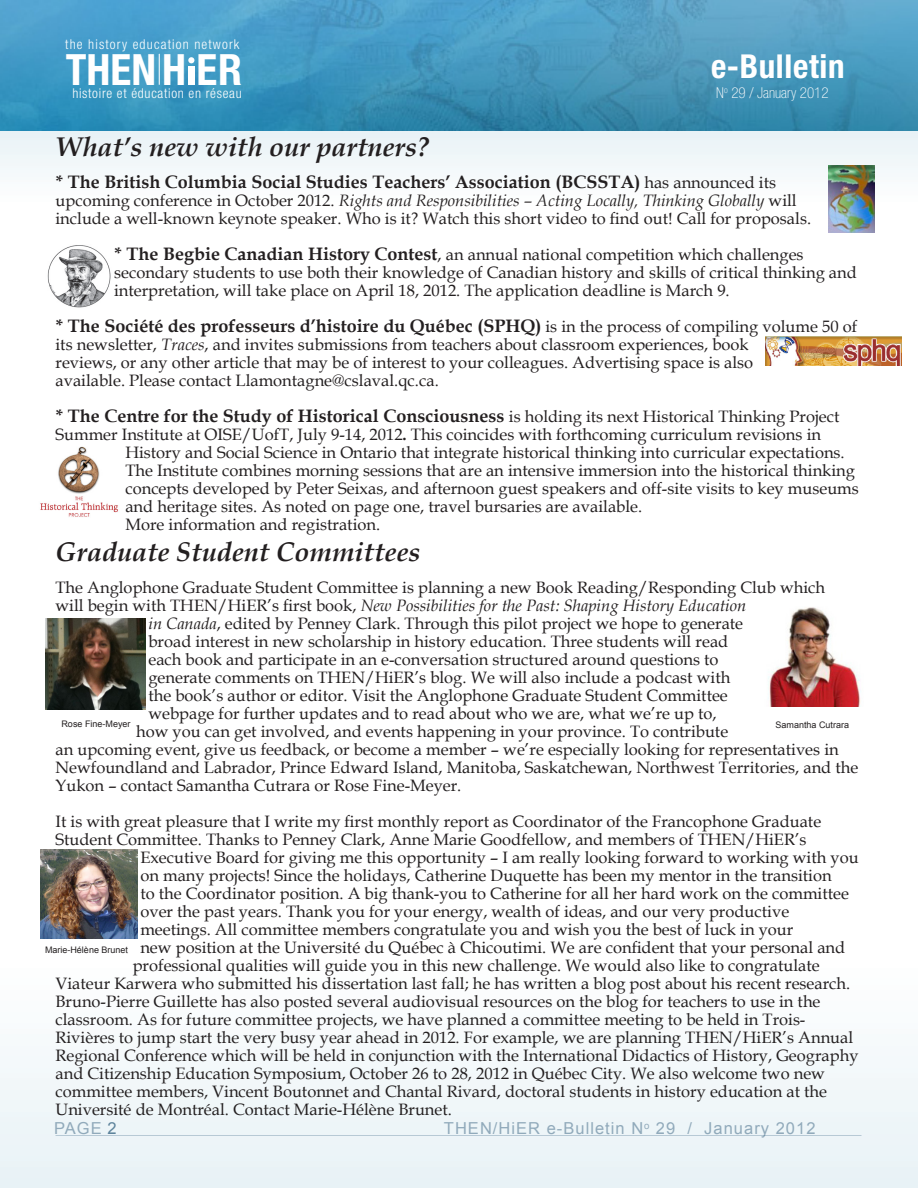
<style>
.page{position:relative;width:918px;height:1188px;background:#fff}
.page>*{position:absolute;margin:0;border:0;box-sizing:border-box;transform-origin:0 0}
.t1{font:700 condensed 43.2px "Helvetica Neue";color:#fff}
.t2{font:700 condensed 33px "Helvetica Neue";letter-spacing:.02em;color:#fff}
.t3{font:italic 700 27px "Book Antiqua";color:#231f20}
.t4{font:700 18px "Book Antiqua";color:#231f20}
.t5{font:16.5px/18px "Book Antiqua";color:#231f20}
.t6{font:italic 16.5px "Book Antiqua";color:#231f20}
.t7{font:16.5px "Arial";letter-spacing:.06em;color:#91aabb}
.t8{font:100 condensed 15px "Helvetica Neue";color:#fff}
.t9{font:300 condensed 13.65px "Helvetica Neue";letter-spacing:.05em;color:#fff}
.t10{font:300 condensed 13.65px "Helvetica Neue";letter-spacing:.07em;color:#fff}
.t11{font:9px "Arial";color:#231f20}
.s1{font-weight:400;font-size:16.5px}
.s2{font-style:italic}
.s3{font-weight:700;font-size:18px}
.s4{font-weight:700}
.s5{font-style:normal}
.s6{color:#5e849c}
</style>
<div class="page">
<div style="left:0;top:963px;width:918px;height:225px;background:#f3f8fa"></div>
<hr style="left:56px;top:1135px;width:805px;height:1px;background:#003b62">
<div style="left:0;top:130px;width:918px;height:72px;background:#f2f7f9"></div>
<img style="left:0;top:0;width:918px;height:130px">
<hr style="left:159px;top:54px;width:1px;height:31px;background:#fff">
<div style="left:188px;top:66px;width:6px;height:19px;background:#fff"></div>
<svg style="left:188px;top:57px;width:6px;height:6px"></svg>
<img style="left:45px;top:618px;width:100px;height:92px">
<img style="left:768px;top:607px;width:93px;height:100px">
<img style="left:765px;top:336px;width:137px;height:30px">
<img style="left:828px;top:165px;width:47px;height:68px">
<img style="left:47px;top:245px;width:64px;height:63px">
<img style="left:40px;top:446px;width:78px;height:71px">
<img style="left:40px;top:849px;width:97px;height:89px">
<p class="t10" style="left:65px;top:36px;width:176px">the history education network</p>
<p class="t9" style="left:72px;top:86px;width:171px">histoire et éducation en réseau</p>
<h1 class="t1" style="left:66px;top:43px;width:178px">THENH ER</h1>
<p class="t2" style="left:711px;top:46px;width:135px">e-Bulletin</p>
<p class="t8" style="left:716px;top:84px;width:114px">N<sup>o</sup> 29 / January 2012</p>
<p class="t3" style="left:56px;top:128px;width:375px">What’s new with our partners?</p>
<p class="t4" style="left:56px;top:169px;width:722px">* The British Columbia Social Studies Teachers’ Association (BCSSTA) <span class="s1">has announced its</span></p>
<p class="t5" style="left:56px;top:191px;width:757px">upcoming conference in October 2012. <span class="s2">Rights and Responsibilities – Acting Locally, Thinking Globally</span> will include a well-known keynote speaker. Who is it? Watch this short video to find out! Call for proposals.</p>
<p class="t5" style="left:114px;top:245px;width:744px"><span class="s3">* The Begbie Canadian History Contest</span>, an annual national competition which challenges secondary students to use both their knowledge of Canadian history and skills of critical thinking and interpretation, will take place on April 18, 2012. The application deadline is March 9.</p>
<p class="t4" style="left:56px;top:313px;width:803px">* The Société des professeurs d’histoire du Québec (SPHQ) <span class="s1">is in the process of compiling volume 50 of</span></p>
<p class="t5" style="left:56px;top:335px;width:699px">its newsletter, <span class="s2">Traces</span>, and invites submissions from teachers about classroom experiences, book reviews, or any other article that may be of interest to your colleagues. Advertising space is also available. Please contact Llamontagne@cslaval.qc.ca.</p>
<p class="t4" style="left:56px;top:403px;width:786px">* The Centre for the Study of Historical Consciousness <span class="s1">is holding its next Historical Thinking Project</span></p>
<p class="t5" style="left:125px;top:425px;width:735px;text-indent:-70px">Summer Institute at OISE/UofT, July 9-14, 2012<span class="s4">.</span> This coincides with forthcoming curriculum revisions in History and Social Science in Ontario that integrate historical thinking into curricular expectations.<br>The Institute combines morning sessions that are an intensive immersion into the historical thinking concepts developed by Peter Seixas, and afternoon guest speakers and off-site visits to key museums and heritage sites. As noted on page one, travel bursaries are available.</p>
<p class="t5" style="left:125px;top:515px;width:256px">More information and registration.</p>
<p class="t3" style="left:56px;top:533px;width:367px">Graduate Student Committees</p>
<p class="t5" style="left:56px;top:578px;width:771px">The Anglophone Graduate Student Committee is planning a new Book Reading/Responding Club which</p>
<p class="t6" style="left:56px;top:594px;width:692px"><span class="s5">will begin with THEN/HiER’s first book,</span> New Possibilities for the Past: Shaping History Education</p>
<p class="t5" style="left:148px;top:614px;width:596px"><span class="s2">in Canada</span>, edited by Penney Clark. Through this pilot project we hope to generate</p>
<p class="t5" style="left:148px;top:632px;width:581px">broad interest in new scholarship in history education. Three students will read</p>
<p class="t5" style="left:148px;top:650px;width:572px">each book and participate in an e-conversation structured around questions to</p>
<p class="t5" style="left:148px;top:668px;width:583px">generate comments on THEN/HiER’s blog. We will also include a podcast with</p>
<p class="t5" style="left:148px;top:686px;width:581px">the book’s author or editor. Visit the Anglophone Graduate Student Committee</p>
<p class="t5" style="left:148px;top:704px;width:570px">webpage for further updates and to read about who we are, what we’re up to,</p>
<p class="t5" style="left:136px;top:722px;width:594px">how you can get involved, and events happening in your province. To contribute</p>
<p class="t5" style="left:56px;top:740px;width:785px">an upcoming event, give us feedback, or become a member – we’re especially looking for representatives in</p>
<p class="t5" style="left:56px;top:758px;width:804px">Newfoundland and Labrador, Prince Edward Island, Manitoba, Saskatchewan, Northwest Territories, and the</p>
<p class="t5" style="left:56px;top:776px;width:407px">Yukon – contact Samantha Cutrara or Rose Fine-Meyer.</p>
<p class="t5" style="left:56px;top:812px;width:767px">It is with great pleasure that I write my first monthly report as Coordinator of the Francophone Graduate</p>
<p class="t5" style="left:56px;top:830px;width:753px">Student Committee. Thanks to Penney Clark, Anne Marie Goodfellow, and members of THEN/HiER’s</p>
<p class="t5" style="left:140px;top:848px;width:720px">Executive Board for giving me this opportunity – I am really looking forward to working with you</p>
<p class="t5" style="left:140px;top:866px;width:693px">on many projects! Since the holidays, Catherine Duquette has been my mentor in the transition</p>
<p class="t5" style="left:140px;top:884px;width:710px">to the Coordinator position. A big thank-you to Catherine for all her hard work on the committee</p>
<p class="t5" style="left:140px;top:902px;width:650px">over the past years. Thank you for your energy, wealth of ideas, and our very productive</p>
<p class="t5" style="left:140px;top:920px;width:655px">meetings. All committee members congratulate you and wish you the best of luck in your</p>
<p class="t5" style="left:140px;top:938px;width:706px">new position at the Université du Québec à Chicoutimi. We are confident that your personal and</p>
<p class="t5" style="left:133px;top:956px;width:688px">professional qualities will guide you in this new challenge. We would also like to congratulate</p>
<p class="t5" style="left:56px;top:974px;width:796px">Viateur Karwera who submitted his dissertation last fall; he has written a blog post about his recent research.</p>
<p class="t5" style="left:56px;top:992px;width:767px">Bruno-Pierre Guillette has also posted several audiovisual resources on the blog for teachers to use in the</p>
<p class="t5" style="left:56px;top:1010px;width:751px">classroom. As for future committee projects, we have planned a committee meeting to be held in Trois-</p>
<p class="t5" style="left:56px;top:1028px;width:799px">Rivières to jump start the very busy year ahead in 2012. For example, we are planning THEN/HiER’s Annual</p>
<p class="t5" style="left:56px;top:1046px;width:805px">Regional Conference which will be held in conjunction with the International Didactics of History, Geography</p>
<p class="t5" style="left:56px;top:1064px;width:771px">and Citizenship Education Symposium, October 26 to 28, 2012 in Québec City. We also welcome two new</p>
<p class="t5" style="left:56px;top:1082px;width:773px">committee members, Vincent Boutonnet and Chantal Rivard, doctoral students in history education at the</p>
<p class="t5" style="left:56px;top:1100px;width:398px">Université de Montréal. Contact Marie-Hélène Brunet.</p>
<p class="t11" style="left:62px;top:717px;width:71px">Rose Fine-Meyer</p>
<p class="t11" style="left:776px;top:719px;width:75px">Samantha Cutrara</p>
<p class="t11" style="left:45px;top:944px;width:85px">Marie-Hélène Brunet</p>
<p class="t7" style="left:54px;top:1117px;width:64px">PAGE <span class="s6">2</span></p>
<p class="t7" style="left:444px;top:1117px;width:373px">THEN/HiER e-Bulletin N<sup>o</sup> 29 / January 2012</p>
</div>
